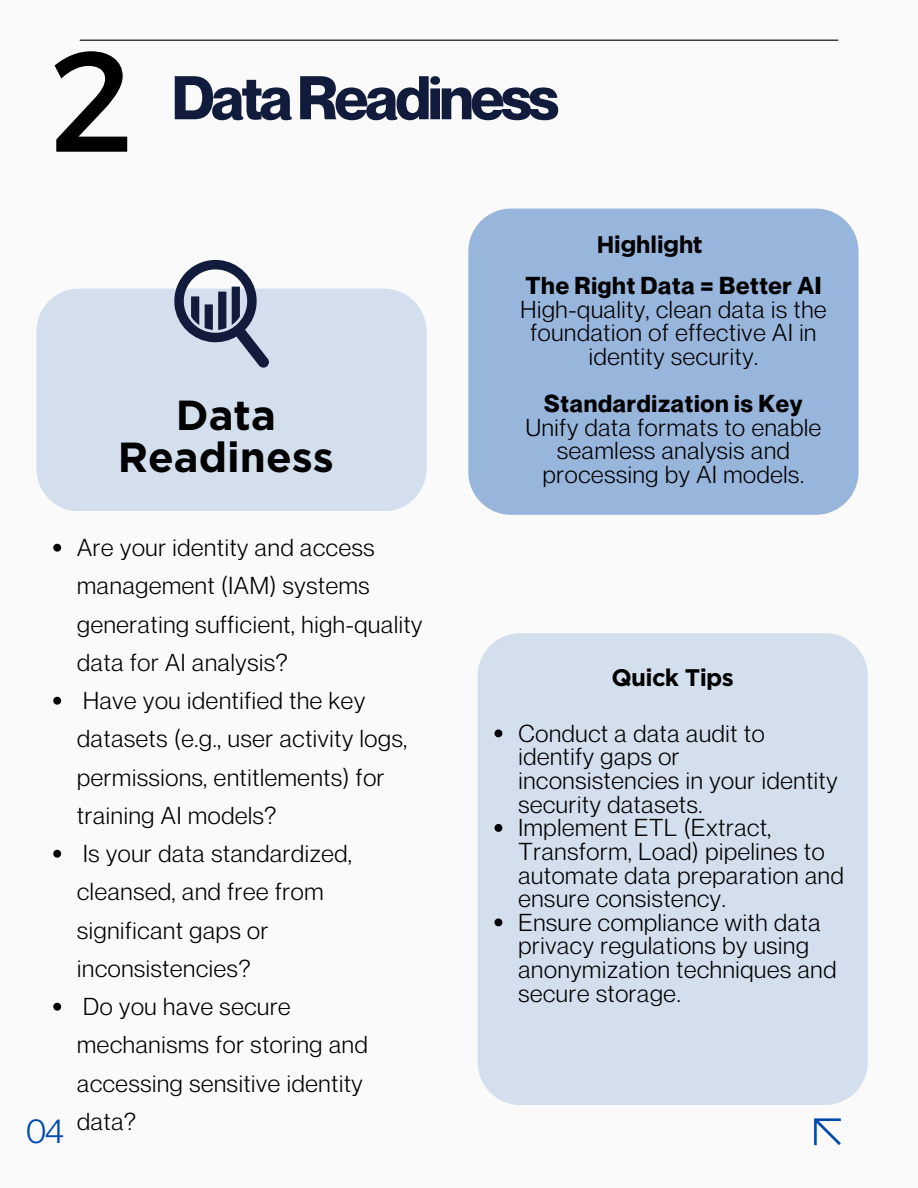
<style>
.page{position:relative;width:918px;height:1188px;background:#fafafa}
.page>*{position:absolute;margin:0;border:0;box-sizing:border-box;transform-origin:0 0}
.t1{font:142.5px "Montserrat";color:#000}
.t2{font:700 60.3px "Neue Montreal";letter-spacing:-.05em;color:#111b3c}
.t3{font:700 42px/41.7px "Gotham";color:#000;text-align:center}
.t4{font:33.9px "Neue Montreal";color:#004aad}
.t5{font:24px/23.7px "Neue Montreal";letter-spacing:.03em;color:#000}
.t6{font:700 24px "Neue Montreal";letter-spacing:.03em;color:#000}
.t7{font:700 24px "Gotham";letter-spacing:-.03em;color:#000}
</style>
<div class="page">
<hr style="left:80px;top:40px;width:758px;height:1px;background:#000">
<svg style="left:814px;top:1118px;width:27px;height:27px"></svg>
<div style="left:36px;top:289px;width:390px;height:222px;background:#d4dfee"></div>
<div style="left:468px;top:209px;width:390px;height:306px;background:#98b5dc"></div>
<div style="left:478px;top:633px;width:390px;height:472px;background:#d4dfee"></div>
<svg style="left:53px;top:544px;width:8px;height:8px"></svg>
<svg style="left:53px;top:697px;width:8px;height:8px"></svg>
<svg style="left:53px;top:850px;width:8px;height:8px"></svg>
<svg style="left:53px;top:1003px;width:8px;height:8px"></svg>
<svg style="left:494px;top:729px;width:8px;height:8px"></svg>
<svg style="left:494px;top:824px;width:8px;height:8px"></svg>
<svg style="left:494px;top:918px;width:8px;height:8px"></svg>
<svg style="left:172px;top:260px;width:97px;height:108px"></svg>
<h1 class="t1" style="left:50px;top:8px;width:85px">2</h1>
<p class="t2" style="left:172px;top:61px;width:389px">DataReadiness</p>
<p class="t7" style="left:596px;top:230px;width:108px">Highlight</p>
<p class="t3" style="left:118px;top:394px;width:218px">Data<br>Readiness</p>
<p class="t4" style="left:26px;top:1110px;width:39px">04</p>
<p class="t5" style="left:77px;top:528px;width:347px;line-height:38.2px">Are your identity and access management (IAM) systems generating sufficient, high-quality data for AI analysis?</p>
<p class="t5" style="left:77px;top:681px;width:332px;line-height:38.2px">Have you identified the key datasets (e.g., user activity logs, permissions, entitlements) for training AI models?</p>
<p class="t5" style="left:77px;top:834px;width:276px;line-height:38.2px">Is your data standardized, cleansed, and free from significant gaps or inconsistencies?</p>
<p class="t5" style="left:77px;top:987px;width:292px;line-height:38.2px">Do you have secure mechanisms for storing and accessing sensitive identity data?</p>
<h3 class="t6" style="left:525px;top:271px;width:298px">The Right Data = Better AI</h3>
<p class="t5" style="left:520px;top:297px;width:308px;text-align:center">High-quality, clean data is the foundation of effective AI in identity security.</p>
<p class="t6" style="left:544px;top:389px;width:260px">Standardization is Key</p>
<p class="t5" style="left:526px;top:415px;width:297px;text-align:center">Unify data formats to enable seamless analysis and processing by AI models.</p>
<h2 class="t7" style="left:612px;top:663px;width:124px">Quick Tips</h2>
<p class="t5" style="left:518px;top:721px;width:321px">Conduct a data audit to identify gaps or inconsistencies in your identity security datasets.</p>
<p class="t5" style="left:518px;top:816px;width:327px">Implement ETL (Extract,<br>Transform, Load) pipelines to automate data preparation and ensure consistency.</p>
<h3 class="t5" style="left:518px;top:910px;width:320px">Ensure compliance with data privacy regulations by using anonymization techniques and secure storage.</h3>
</div>
